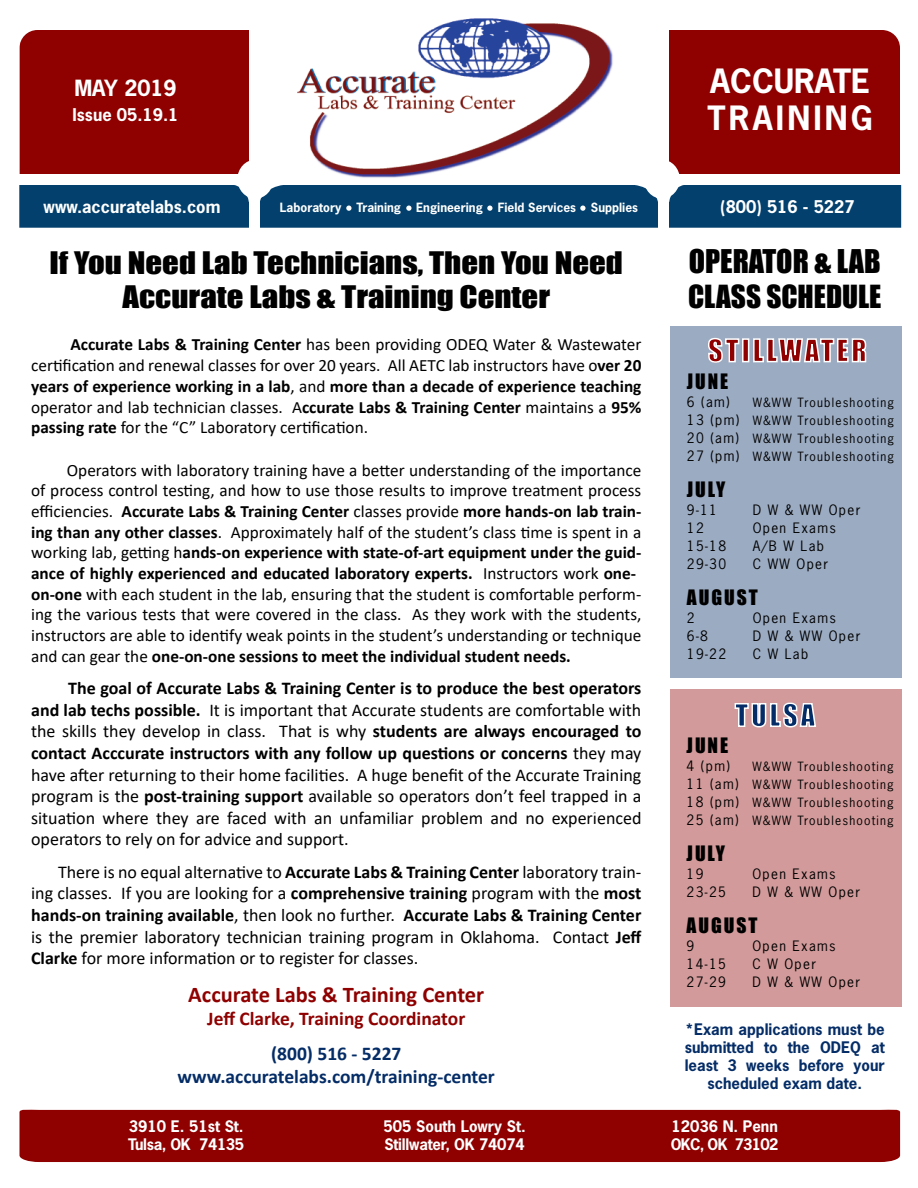
<style>
.page{position:relative;width:918px;height:1188px;background:#fff}
.page>*{position:absolute;margin:0;border:0;box-sizing:border-box;transform-origin:0 0}
.t1{font:700 31.5px/37.8px "News Gothic Std";letter-spacing:.05em;color:#fff}
.t2{font:30px "Impact";color:#000}
.t3{font:29.25px "Impact";color:#000}
.t4{font:28.5px/34.5px "Impact";color:#000;text-align:center;scale:1.15 1}
.t5{font:28.5px "Impact";letter-spacing:.1em;color:#8f0000}
.t6{font:28.5px "Impact";letter-spacing:.1em;color:#042c66}
.t7{font:700 22.5px "Calibri";color:#8f0000}
.t8{font:700 21px "News Gothic Std";color:#fff}
.t9{font:700 19.5px/23.4px "Calibri";color:#042c66;text-align:center}
.t10{font:700 19.5px "Calibri";color:#8f0000}
.t11{font:19.5px "Impact";letter-spacing:.1em;color:#000}
.t12{font:18px/21.6px "Calibri";color:#000;text-align:justify}
.t13{font:17.25px/20.7px "Calibri";color:#000;text-align:justify}
.t14{font:700 16.5px "News Gothic Std";color:#fff}
.t15{font:700 15px/18px "News Gothic Std";letter-spacing:-.015em;color:#fff}
.t16{font:700 15px/18px "News Gothic Std";color:#042c66;text-align:center}
.t17{font:13.5px "News Gothic Std";letter-spacing:.1em;color:#000}
.t18{font:12px/18px "News Gothic Std";letter-spacing:.1em;color:#000;text-align:justify}
.t19{font:700 12px "News Gothic Std";color:#fff}
.s1{font-weight:700}
.s2{font-size:13.5px}
</style>
<div class="page">
<div style="left:670px;top:326px;width:232px;height:351px;background:#9babc2"></div>
<div style="left:670px;top:689px;width:232px;height:317px;background:#d29a9a"></div>
<svg style="left:19px;top:30px;width:883px;height:198px;background:#7c252f"></svg>
<div style="left:19px;top:1109px;width:881px;height:53px;background:#8f0000"></div>
<div style="left:237px;top:160px;width:36px;height:39px;background:#fff;border-radius:50%"></div>
<div style="left:644px;top:160px;width:36px;height:39px;background:#fff;border-radius:50%"></div>
<div style="left:255px;top:25px;width:407px;height:154px;background:#fff"></div>
<img style="left:297px;top:18px;width:322px;height:163px">
<div style="left:260px;top:184px;width:398px;height:44px;background:#03406d"></div>
<svg style="left:708px;top:337px;width:32px;height:26px"></svg>
<div style="left:742px;top:338px;width:7px;height:24px;border:2px solid #fff"></div>
<svg style="left:753px;top:338px;width:114px;height:25px"></svg>
<svg style="left:734px;top:702px;width:82px;height:26px"></svg>
<p class="t8" style="left:74px;top:74px;width:104px">MAY 2019</p>
<p class="t14" style="left:73px;top:104px;width:107px">Issue 05.19.1</p>
<h1 class="t1" style="left:708px;top:61px;width:167px">ACCURATE<br>TRAINING</h1>
<p class="t14" style="left:44px;top:196px;width:178px">www.accuratelabs.com</p>
<p class="t19" style="left:280px;top:199px;width:360px">Laboratory Training Engineering Field Services Supplies</p>
<p class="t14" style="left:720px;top:196px;width:136px">(800) 516 - 5227</p>
<h3 class="t4" style="left:49px;top:244px;width:500px">If You Need Lab Technicians, Then You Need<br>Accurate Labs &amp; Training Center</h3>
<p class="t13" style="left:31px;top:334px;width:612px;text-indent:39px"><span class="s1">Accurate Labs &amp; Training Center</span> has been providing ODEQ Water &amp; Wastewater certification and renewal classes for over 20 years. All AETC lab instructors have o<span class="s1">ver 20 years of experience working in a lab</span>, and <span class="s1">more than a decade of experience teaching </span>operator and lab technician classes. A<span class="s1">ccurate Labs &amp; Training Center</span> maintains a <span class="s1">95% passing rate</span> for the “C” Laboratory certification.</p>
<p class="t13" style="left:31px;top:459px;width:612px;text-align:left;text-indent:36px">Operators with laboratory training have a better understanding of the importance of process control testing, and how to use those results to improve treatment process efficiencies. <span class="s1">Accurate Labs &amp; Training Center</span> classes provide <span class="s1">more hands-on lab train&shy;ing than any other classes</span>. Approximately half of the student’s class time is spent in a working lab, getting h<span class="s1">ands-on experience with state-of-art equipment under the guid&shy;ance of highly experienced and educated laboratory experts.</span> Instructors work <span class="s1">one&shy;on-one</span> with each student in the lab, ensuring that the student is comfortable perform&shy;ing the various tests that were covered in the class. As they work with the students, instructors are able to identify weak points in the student’s understanding or technique and can gear the <span class="s1">one-on-one sessions to meet the individual student needs.</span></p>
<p class="t12" style="left:31px;top:677px;width:612px;text-indent:37px"><span class="s1">The goal of Accurate Labs &amp; Training Center is to produce the best operators and lab techs possible.</span> It is important that Accurate students are comfortable with the skills they develop in class. That is why <span class="s1">students are always encouraged to contact Acccurate instructors with any follow up questions or concerns</span> they may have after returning to their home facilities. A huge benefit of the Accurate Training program is the <span class="s1">post-training support</span> available so operators don’t feel trapped in a situation where they are faced with an unfamiliar problem and no experienced operators to rely on for advice and support.</p>
<p class="t12" style="left:31px;top:861px;width:612px;text-indent:27px">There is no equal alternative to <span class="s1">Accurate Labs &amp; Training Center</span> laboratory train&shy;ing classes. If you are looking for a <span class="s1">comprehensive training</span> program with the <span class="s1">most hands-on training available</span>, then look no further. <span class="s1">Accurate Labs &amp; Training Center </span>is the premier laboratory technician training program in Oklahoma. Contact <span class="s1">Jeff Clarke</span> for more information or to register for classes.</p>
<h3 class="t7" style="left:188px;top:979px;width:297px">Accurate Labs &amp; Training Center</h3>
<p class="t10" style="left:207px;top:1005px;width:260px">Jeff Clarke, Training Coordinator</p>
<p class="t9" style="left:178px;top:1041px;width:319px">(800) 516 - 5227 www.accuratelabs.com/training-center</p>
<h2 class="t2" style="left:689px;top:238px;width:193px">OPERATOR &amp; LAB</h2>
<h3 class="t3" style="left:688px;top:274px;width:195px">CLASS SCHEDULE</h3>
<h3 class="t5" style="left:708px;top:328px;width:160px">STILLWATER</h3>
<p class="t11" style="left:687px;top:366px;width:43px">JUNE</p>
<p class="t17" style="left:687px;top:393px;width:44px">6 (am)</p>
<p class="t18" style="left:687px;top:393px;width:209px;text-indent:66px">W&amp;WW Troubleshooting <span class="s2">13 (pm)</span> W&amp;WW Troubleshooting <span class="s2">20 (am)</span> W&amp;WW Troubleshooting <span class="s2">27 (pm)</span> W&amp;WW Troubleshooting</p>
<p class="t11" style="left:687px;top:474px;width:40px">JULY</p>
<p class="t17" style="left:687px;top:501px;width:32px">9-11</p>
<p class="t17" style="left:753px;top:501px;width:109px">D W &amp; WW Oper</p>
<p class="t17" style="left:687px;top:519px;width:18px">12</p>
<p class="t17" style="left:753px;top:519px;width:85px">Open Exams</p>
<p class="t17" style="left:687px;top:537px;width:41px">15-18</p>
<p class="t17" style="left:753px;top:537px;width:73px">A/B W Lab</p>
<p class="t17" style="left:687px;top:555px;width:41px">29-30</p>
<p class="t17" style="left:753px;top:555px;width:77px">C WW Oper</p>
<p class="t11" style="left:687px;top:582px;width:72px">AUGUST</p>
<p class="t17" style="left:687px;top:609px;width:9px">2</p>
<p class="t17" style="left:753px;top:609px;width:85px">Open Exams</p>
<p class="t17" style="left:687px;top:627px;width:23px">6-8</p>
<p class="t17" style="left:753px;top:627px;width:109px">D W &amp; WW Oper</p>
<p class="t17" style="left:687px;top:645px;width:41px">19-22</p>
<p class="t17" style="left:753px;top:645px;width:57px">C W Lab</p>
<h3 class="t6" style="left:735px;top:693px;width:81px">TULSA</h3>
<p class="t11" style="left:687px;top:730px;width:43px">JUNE</p>
<p class="t17" style="left:687px;top:757px;width:45px">4 (pm)</p>
<p class="t18" style="left:687px;top:758px;width:209px;text-indent:66px">W&amp;WW Troubleshooting <span class="s2">11 (am)</span> W&amp;WW Troubleshooting <span class="s2">18 (pm)</span> W&amp;WW Troubleshooting <span class="s2">25 (am)</span> W&amp;WW Troubleshooting</p>
<p class="t11" style="left:687px;top:838px;width:40px">JULY</p>
<p class="t17" style="left:687px;top:865px;width:18px">19</p>
<p class="t17" style="left:752px;top:865px;width:85px">Open Exams</p>
<p class="t17" style="left:687px;top:883px;width:41px">23-25</p>
<p class="t17" style="left:752px;top:883px;width:109px">D W &amp; WW Oper</p>
<p class="t11" style="left:687px;top:910px;width:72px">AUGUST</p>
<p class="t17" style="left:687px;top:937px;width:9px">9</p>
<p class="t17" style="left:752px;top:937px;width:85px">Open Exams</p>
<p class="t17" style="left:687px;top:955px;width:41px">14-15</p>
<p class="t17" style="left:752px;top:955px;width:65px">C W Oper</p>
<p class="t17" style="left:687px;top:973px;width:41px">27-29</p>
<p class="t17" style="left:752px;top:973px;width:109px">D W &amp; WW Oper</p>
<p class="t16" style="left:685px;top:1020px;width:202px">*Exam applications must be submitted to the ODEQ at least 3 weeks before your scheduled exam date.</p>
<p class="t15" style="left:128px;top:1117px;width:118px">3910 E. 51st St.<br>Tulsa, OK 74135</p>
<p class="t15" style="left:671px;top:1117px;width:109px">12036 N. Penn<br>OKC, OK 73102</p>
<p class="t15" style="left:384px;top:1117px;width:144px">505 South Lowry St.<br>Stillwater, OK 74074</p>
</div>
